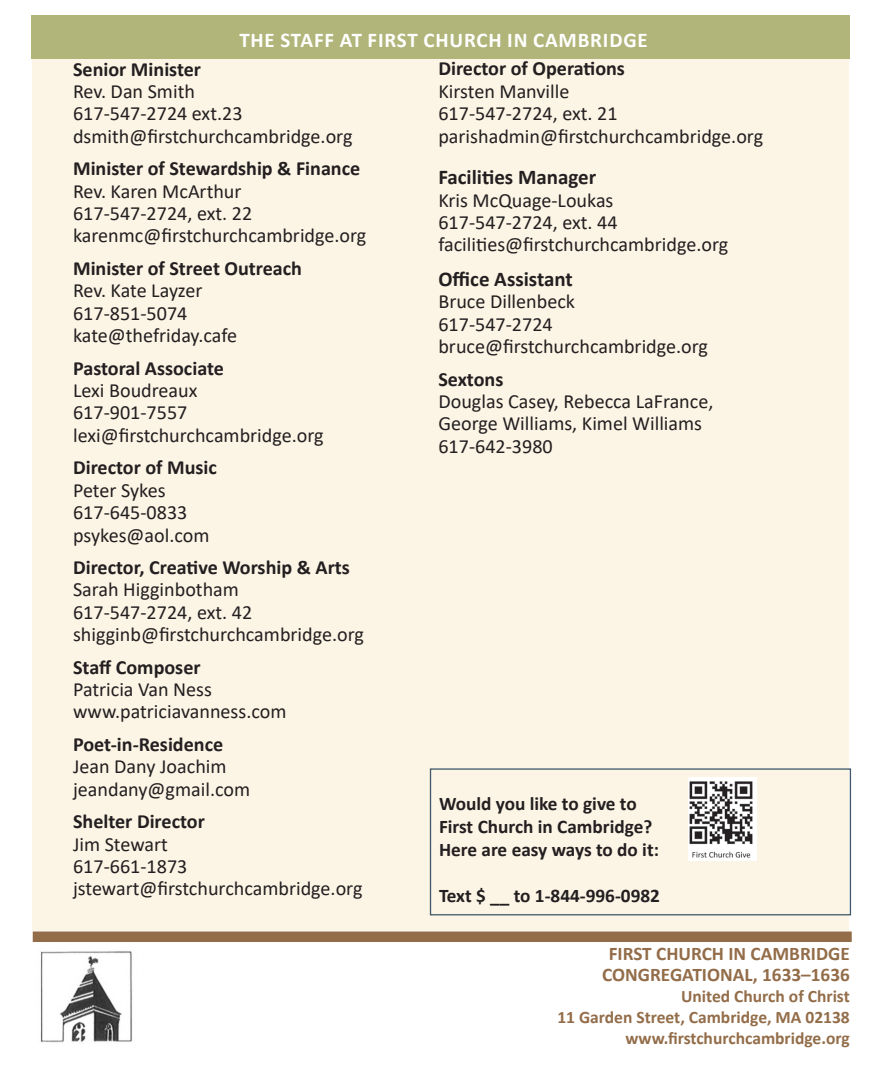
<style>
.page{position:relative;width:882px;height:1071px;background:#fff}
.page>*{position:absolute;margin:0;border:0;box-sizing:border-box;transform-origin:0 0}
.t1{font:700 21px "Calibri";letter-spacing:.04em;color:#fff}
.t2{font:700 21px "Calibri";color:#231f20}
.t3{font:20.12px/22.4px "Calibri";color:#231f20}
.t4{font:700 19.25px/23.1px "Calibri";color:#231f20}
.Paragraph_Style_1{font:700 19.25px/21px "Calibri";color:#936d49;text-align:center}
.Paragraph_Style_1-2{font:700 17.5px "Calibri";color:#936d49}
.s1{font-weight:700}
</style>
<div class="page">
<div style="left:32px;top:48px;width:817px;height:883px;background:#fcf5e6"></div>
<img style="left:689px;top:778px;width:67px;height:83px">
<div style="left:32px;top:15px;width:818px;height:44px;background:#b1b579"></div>
<img style="left:40px;top:951px;width:92px;height:92px">
<div style="left:33px;top:932px;width:819px;height:10px;background:#936d49"></div>
<div style="left:430px;top:768px;width:421px;height:147px;border:1px solid #405968"></div>
<p class="t1" style="left:239px;top:25px;width:410px">THE STAFF AT FIRST CHURCH IN CAMBRIDGE</p>
<p class="t3" style="left:438px;top:57px;width:326px"><span class="s1">Director of Operations<br></span>Kirsten Manville<br>617-547-2724, ext. 21 parishadmin@firstchurchcambridge.org</p>
<p class="t2" style="left:438px;top:162px;width:159px">Facilities Manager</p>
<p class="t3" style="left:438px;top:188px;width:291px">Kris McQuage-Loukas<br>617-547-2724, ext. 44 facilities@firstchurchcambridge.org</p>
<p class="t2" style="left:438px;top:264px;width:136px">Office Assistant</p>
<p class="t3" style="left:438px;top:290px;width:271px">Bruce Dillenbeck<br>617-547-2724 bruce@firstchurchcambridge.org</p>
<p class="t3" style="left:438px;top:367px;width:277px"><span class="s1">Sextons<br></span>Douglas Casey, Rebecca LaFrance,<br>George Williams, Kimel Williams<br>617-642-3980</p>
<p class="t3" style="left:73px;top:57px;width:281px"><span class="s1">Senior Minister<br></span>Rev. Dan Smith<br>617-547-2724 ext.23 dsmith@firstchurchcambridge.org</p>
<p class="t3" style="left:73px;top:157px;width:295px"><span class="s1">Minister of Stewardship &amp; Finance<br></span>Rev. Karen McArthur<br>617-547-2724, ext. 22 karenmc@firstchurchcambridge.org</p>
<p class="t3" style="left:73px;top:257px;width:231px"><span class="s1">Minister of Street Outreach<br></span>Rev. Kate Layzer<br>617-851-5074 kate@thefriday.cafe</p>
<p class="t3" style="left:73px;top:356px;width:252px"><span class="s1">Pastoral Associate<br></span>Lexi Boudreaux<br>617-901-7557 lexi@firstchurchcambridge.org</p>
<p class="t3" style="left:73px;top:456px;width:145px"><span class="s1">Director of Music<br></span>Peter Sykes<br>617-645-0833 psykes@aol.com</p>
<p class="t3" style="left:73px;top:556px;width:292px"><span class="s1">Director, Creative Worship &amp; Arts<br></span>Sarah Higginbotham<br>617-547-2724, ext. 42 shigginb@firstchurchcambridge.org</p>
<p class="t3" style="left:73px;top:655px;width:215px"><span class="s1">Staff Composer<br></span>Patricia Van Ness www.patriciavanness.com</p>
<p class="t3" style="left:73px;top:733px;width:179px"><span class="s1">Poet-in-Residence<br></span>Jean Dany Joachim jeandany@gmail.com</p>
<p class="t3" style="left:73px;top:810px;width:291px"><span class="s1">Shelter Director<br></span>Jim Stewart<br>617-661-1873 jstewart@firstchurchcambridge.org</p>
<p class="t4" style="left:439px;top:792px;width:222px">Would you like to give to<br>First Church in Cambridge?<br>Here are easy ways to do it:</p>
<p class="t4" style="left:439px;top:884px;width:222px">Text $ __ to 1-844-996-0982</p>
<p class="Paragraph_Style_1" style="left:602px;top:943px;width:249px">FIRST CHURCH IN CAMBRIDGE<br>CONGREGATIONAL, 1633–1636</p>
<p class="Paragraph_Style_1-2" style="left:681px;top:984px;width:170px">United Church of Christ</p>
<p class="Paragraph_Style_1-2" style="left:557px;top:1005px;width:294px">11 Garden Street, Cambridge, MA 02138</p>
<p class="Paragraph_Style_1-2" style="left:625px;top:1026px;width:226px">www.firstchurchcambridge.org</p>
</div>
